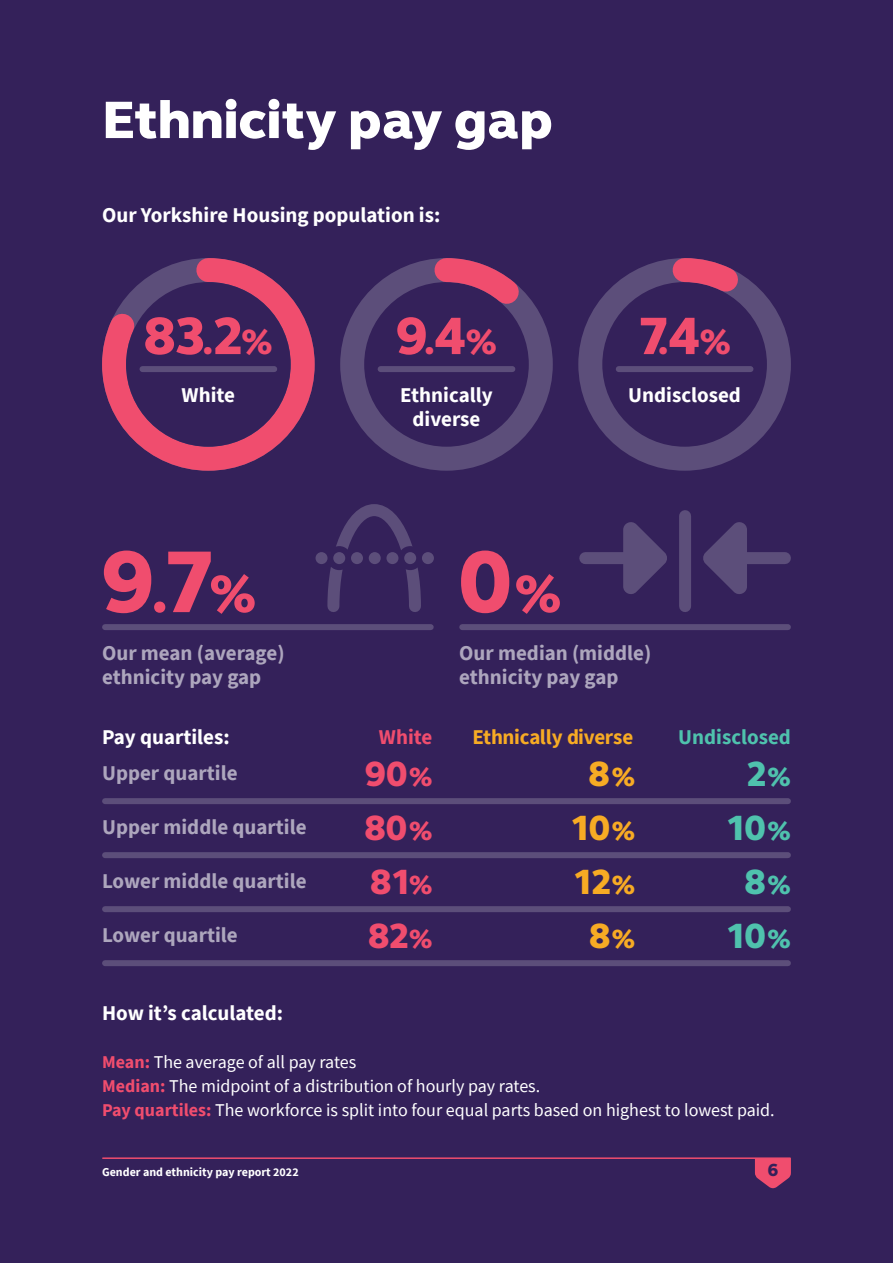
<style>
.page{position:relative;width:893px;height:1263px;background:#34215a}
.page>*{position:absolute;margin:0;border:0;box-sizing:border-box;transform-origin:0 0}
.t1{font:800 90px "FS Elliot";color:#f04d6e}
.t2{font:800 54px "FS Elliot";color:#fff}
.t3{font:800 54px "FS Elliot";color:#f04d6e}
.t4{font:800 36px/54px "FS Elliot";letter-spacing:.01em;color:#f04d6e;text-align:justify}
.t5{font:800 36px/54px "FS Elliot";color:#4fc2ad;text-align:center}
.t6{font:800 36px/54px "FS Elliot";color:#f7ab24;text-align:center}
.t7{font:700 21px/24px "Source Sans Pro";color:#ada6bd}
.t8{font:700 21px/24px "Source Sans Pro";color:#fff;text-align:center}
.t9{font:700 21px "Source Sans Pro";letter-spacing:-.01em;color:#f7ab24}
.t10{font:700 21px "Source Sans Pro";color:#4fc2ad}
.t11{font:700 21px "Source Sans Pro";color:#f04d6e}
.t12{font:18px/24px "Source Sans Pro";color:#fff}
.t13{font:800 18px "FS Elliot";color:#34215a}
.t14{font:700 12px "Source Sans Pro";color:#fff}
.s1{font-size:36px}
.s2{font-size:54px}
.s3{font-size:27px}
.s4{font-weight:700;color:#f04d6e}
</style>
<div class="page">
<svg style="left:102px;top:258px;width:213px;height:213px"></svg>
<svg style="left:755px;top:1158px;width:36px;height:30px"></svg>
<hr style="left:103px;top:1157px;width:687px;height:2px;background:#f04d6e">
<div style="left:105px;top:624px;width:326px;height:6px;background:#5c4e7a"></div>
<div style="left:462px;top:624px;width:326px;height:6px;background:#5c4e7a"></div>
<div style="left:679px;top:516px;width:12px;height:90px;background:#5c4e7a"></div>
<div style="left:726px;top:552px;width:59px;height:12px;background:#5c4e7a"></div>
<svg style="left:703px;top:522px;width:44px;height:72px"></svg>
<div style="left:585px;top:552px;width:59px;height:12px;background:#5c4e7a"></div>
<svg style="left:623px;top:522px;width:44px;height:72px"></svg>
<svg style="left:324px;top:504px;width:102px;height:108px"></svg>
<div style="left:398px;top:546px;width:24px;height:24px;background:#34215a;border-radius:50%"></div>
<div style="left:404px;top:552px;width:12px;height:12px;background:#5c4e7a;border-radius:50%"></div>
<div style="left:327px;top:546px;width:24px;height:24px;background:#34215a;border-radius:50%"></div>
<div style="left:333px;top:552px;width:12px;height:12px;background:#5c4e7a;border-radius:50%"></div>
<div style="left:386px;top:552px;width:12px;height:12px;background:#5c4e7a;border-radius:50%"></div>
<div style="left:351px;top:552px;width:12px;height:12px;background:#5c4e7a;border-radius:50%"></div>
<div style="left:369px;top:552px;width:12px;height:12px;background:#5c4e7a;border-radius:50%"></div>
<div style="left:422px;top:552px;width:12px;height:12px;background:#5c4e7a;border-radius:50%"></div>
<div style="left:316px;top:552px;width:12px;height:12px;background:#5c4e7a;border-radius:50%"></div>
<div style="left:340px;top:258px;width:213px;height:213px;background:#5c4e7a;border-radius:50%"></div>
<div style="left:578px;top:258px;width:213px;height:213px;background:#5c4e7a;border-radius:50%"></div>
<div style="left:126px;top:282px;width:165px;height:165px;background:#34215a;border-radius:50%"></div>
<div style="left:364px;top:282px;width:165px;height:165px;background:#34215a;border-radius:50%"></div>
<div style="left:602px;top:282px;width:165px;height:165px;background:#34215a;border-radius:50%"></div>
<div style="left:142px;top:366px;width:132px;height:6px;background:#5c4e7a"></div>
<div style="left:381px;top:366px;width:131px;height:6px;background:#5c4e7a"></div>
<div style="left:619px;top:366px;width:131px;height:6px;background:#5c4e7a"></div>
<svg style="left:422px;top:258px;width:119px;height:67px"></svg>
<svg style="left:661px;top:258px;width:94px;height:54px"></svg>
<div style="left:105px;top:798px;width:683px;height:6px;background:#5c4e7a"></div>
<div style="left:105px;top:852px;width:683px;height:6px;background:#5c4e7a"></div>
<div style="left:105px;top:906px;width:683px;height:6px;background:#5c4e7a"></div>
<div style="left:105px;top:960px;width:683px;height:6px;background:#5c4e7a"></div>
<h2 class="t2" style="left:102px;top:84px;width:452px">Ethnicity pay gap</h2>
<p class="t8" style="left:102px;top:203px;width:340px">Our Yorkshire Housing population is:</p>
<h2 class="t3" style="left:144px;top:300px;width:130px">83<span class="s1">.</span>2<span class="s1">%</span></h2>
<h2 class="t3" style="left:396px;top:300px;width:102px">9<span class="s1">.</span>4<span class="s1">%</span></h2>
<h2 class="t3" style="left:638px;top:300px;width:94px">7<span class="s1">.</span>4<span class="s1">%</span></h2>
<p class="t8" style="left:182px;top:383px;width:55px">White</p>
<p class="t8" style="left:400px;top:383px;width:94px">Ethnically diverse</p>
<p class="t8" style="left:628px;top:383px;width:114px">Undisclosed</p>
<h1 class="t1" style="left:102px;top:521px;width:156px">9<span class="s2">.</span>7<span class="s2">%</span></h1>
<h1 class="t1" style="left:459px;top:521px;width:104px">0<span class="s2">%</span></h1>
<p class="t7" style="left:102px;top:641px;width:184px">Our mean (average) ethnicity pay gap</p>
<p class="t7" style="left:459px;top:641px;width:194px">Our median (middle) ethnicity pay gap</p>
<p class="t8" style="left:102px;top:725px;width:129px">Pay quartiles:</p>
<p class="t7" style="left:102px;top:761px;width:137px">Upper quartile</p>
<p class="t7" style="left:102px;top:815px;width:206px">Upper middle quartile</p>
<p class="t7" style="left:102px;top:869px;width:206px">Lower middle quartile</p>
<p class="t7" style="left:102px;top:923px;width:137px">Lower quartile</p>
<p class="t11" style="left:379px;top:723px;width:55px">White</p>
<p class="t9" style="left:472px;top:723px;width:162px">Ethnically diverse</p>
<p class="t10" style="left:678px;top:723px;width:114px">Undisclosed</p>
<h3 class="t5" style="left:726px;top:747px;width:66px">2<span class="s3">%<br></span>10<span class="s3">%<br></span>8<span class="s3">%<br></span>10<span class="s3">%</span></h3>
<h3 class="t4" style="left:365px;top:747px;width:69px">90<span class="s3">% </span>80<span class="s3">% </span>81<span class="s3">% </span>82<span class="s3">%</span></h3>
<h3 class="t6" style="left:570px;top:747px;width:66px">8<span class="s3">%<br></span>10<span class="s3">%<br></span>12<span class="s3">%<br></span>8<span class="s3">%</span></h3>
<p class="t8" style="left:102px;top:1001px;width:183px">How it’s calculated:</p>
<p class="t12" style="left:102px;top:1050px;width:674px"><span class="s4">Mean:</span> The average of all pay rates<br><span class="s4">Median:</span> The midpoint of a distribution of hourly pay rates.<br><span class="s4">Pay quartiles:</span> The workforce is split into four equal parts based on highest to lowest paid.</p>
<p class="t14" style="left:102px;top:1164px;width:198px">Gender and ethnicity pay report 2022</p>
<p class="t13" style="left:768px;top:1158px;width:12px">6</p>
</div>
